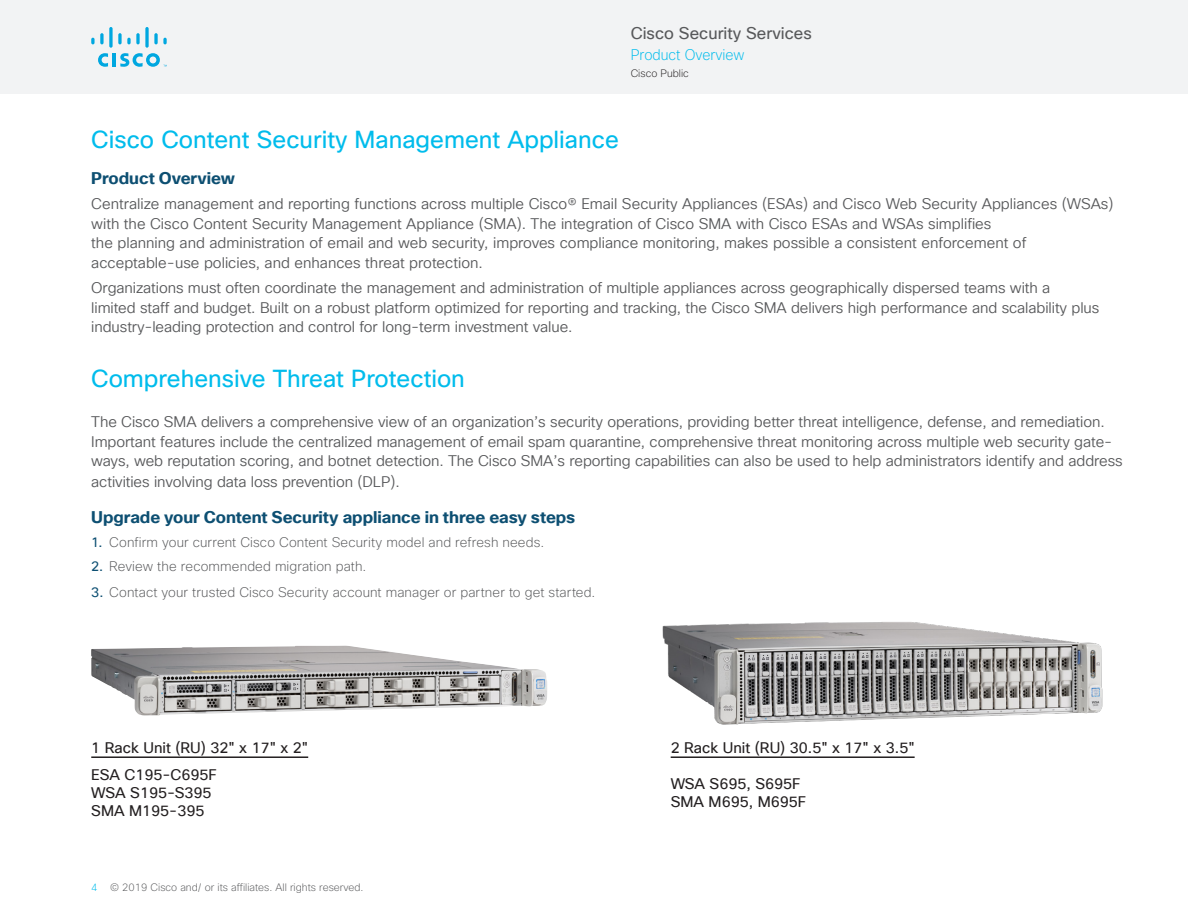
<style>
.page{position:relative;width:1188px;height:918px;background:#fff}
.page>*{position:absolute;margin:0;border:0;box-sizing:border-box;transform-origin:0 0}
._1__Introduction{font:24px "Cisco Sans";color:#01bcec}
.Subhead3_Indigo{font:700 16.5px "Cisco Sans TT";letter-spacing:-.005em;color:#0d4f72}
.t1{font:16.5px "Cisco Sans TT";color:#57585a}
.Subhead3_Indigo-2{font:15px/19.5px "Cisco Sans TT Light";color:#57585a}
._1__Introduction-2{font:15px/19.5px "Cisco Sans TT Light";letter-spacing:-.005em;color:#57585a}
.t2{font:15px "Cisco Sans TT";color:#231f20}
.t3{font:200 15px "Cisco Sans";color:#01bcec;scale:.95 1}
.t4{font:200 13.5px "Cisco Sans";letter-spacing:.01em;color:#57585a}
.t5{font:200 10.5px "Cisco Sans";color:#57585a}
.t6{font:200 10.5px "Cisco Sans";color:#231f20}
.s1{font-family:"Cisco Sans TT";font-weight:400;color:#0d4f72}
.s2{color:#01bcec}
</style>
<div class="page">
<div style="left:0;top:0;width:1188px;height:94px;background:#f2f3f4"></div>
<hr style="left:113px;top:53px;width:3px;height:14px;background:#00a7e0">
<svg style="left:98px;top:53px;width:10px;height:14px"></svg>
<svg style="left:91px;top:38px;width:4px;height:6px"></svg>
<svg style="left:100px;top:33px;width:4px;height:11px"></svg>
<svg style="left:109px;top:27px;width:4px;height:21px"></svg>
<svg style="left:118px;top:33px;width:4px;height:11px"></svg>
<svg style="left:127px;top:38px;width:4px;height:6px"></svg>
<svg style="left:136px;top:33px;width:4px;height:11px"></svg>
<svg style="left:145px;top:27px;width:4px;height:21px"></svg>
<svg style="left:154px;top:33px;width:4px;height:11px"></svg>
<svg style="left:163px;top:38px;width:4px;height:6px"></svg>
<svg style="left:120px;top:53px;width:47px;height:14px"></svg>
<img style="left:91px;top:646px;width:456px;height:69px">
<img style="left:662px;top:622px;width:441px;height:103px">
<hr style="left:91px;top:756px;width:217px;height:2px;background:#231f20">
<hr style="left:671px;top:756px;width:244px;height:2px;background:#231f20">
<p class="t1" style="left:631px;top:23px;width:183px">Cisco Security Services</p>
<p class="t3" style="left:631px;top:45px;width:121px">Product Overview</p>
<p class="t6" style="left:631px;top:66px;width:60px">Cisco Public</p>
<p class="_1__Introduction" style="left:91px;top:124px;width:529px">Cisco Content Security Management Appliance</p>
<p class="Subhead3_Indigo" style="left:91px;top:167px;width:145px">Product Overview</p>
<p class="Subhead3_Indigo-2" style="left:91px;top:195px;width:1024px">Centralize management and reporting functions across multiple Cisco® Email Security Appliances (ESAs) and Cisco Web Security Appliances (WSAs) with the Cisco Content Security Management Appliance (SMA). The integration of Cisco SMA with Cisco ESAs and WSAs simplifies<br>the planning and administration of email and web security, improves compliance monitoring, makes possible a consistent enforcement of acceptable-use policies, and enhances threat protection.</p>
<p class="Subhead3_Indigo-2" style="left:91px;top:279px;width:1010px">Organizations must often coordinate the management and administration of multiple appliances across geographically dispersed teams with a<br>limited staff and budget. Built on a robust platform optimized for reporting and tracking, the Cisco SMA delivers high performance and scalability plus industry-leading protection and control for long-term investment value.</p>
<p class="_1__Introduction" style="left:91px;top:364px;width:375px">Comprehensive Threat Protection</p>
<p class="_1__Introduction-2" style="left:91px;top:413px;width:1033px">The Cisco SMA delivers a comprehensive view of an organization’s security operations, providing better threat intelligence, defense, and remediation.<br>Important features include the centralized management of email spam quarantine, comprehensive threat monitoring across multiple web security gate&shy;ways, web reputation scoring, and botnet detection. The Cisco SMA’s reporting capabilities can also be used to help administrators identify and address</p>
<p class="_1__Introduction-2" style="left:91px;top:473px;width:310px">activities involving data loss prevention (DLP).</p>
<p class="Subhead3_Indigo" style="left:91px;top:506px;width:486px">Upgrade your Content Security appliance in three easy steps</p>
<p class="t4" style="left:91px;top:534px;width:455px"><span class="s1">1.</span> Confirm your current Cisco Content Security model and refresh needs.</p>
<p class="t4" style="left:91px;top:558px;width:277px"><span class="s1">2.</span> Review the recommended migration path.</p>
<p class="t4" style="left:91px;top:583px;width:506px"><span class="s1">3.</span> Contact your trusted Cisco Security account manager or partner to get started.</p>
<p class="t2" style="left:91px;top:738px;width:218px">1 Rack Unit (RU) 32" x 17" x 2"</p>
<p class="t2" style="left:91px;top:765px;width:127px">ESA C195-C695F</p>
<p class="t2" style="left:91px;top:783px;width:122px">WSA S195-S395</p>
<p class="t2" style="left:91px;top:801px;width:115px">SMA M195-395</p>
<p class="t5" style="left:91px;top:881px;width:274px"><span class="s2">4</span> © 2019 Cisco and/ or its affiliates. All rights reserved.</p>
<p class="t2" style="left:671px;top:738px;width:245px">2 Rack Unit (RU) 30.5" x 17" x 3.5"</p>
<p class="t2" style="left:671px;top:774px;width:131px">WSA S695, S695F</p>
<p class="t2" style="left:671px;top:792px;width:137px">SMA M695, M695F</p>
</div>
